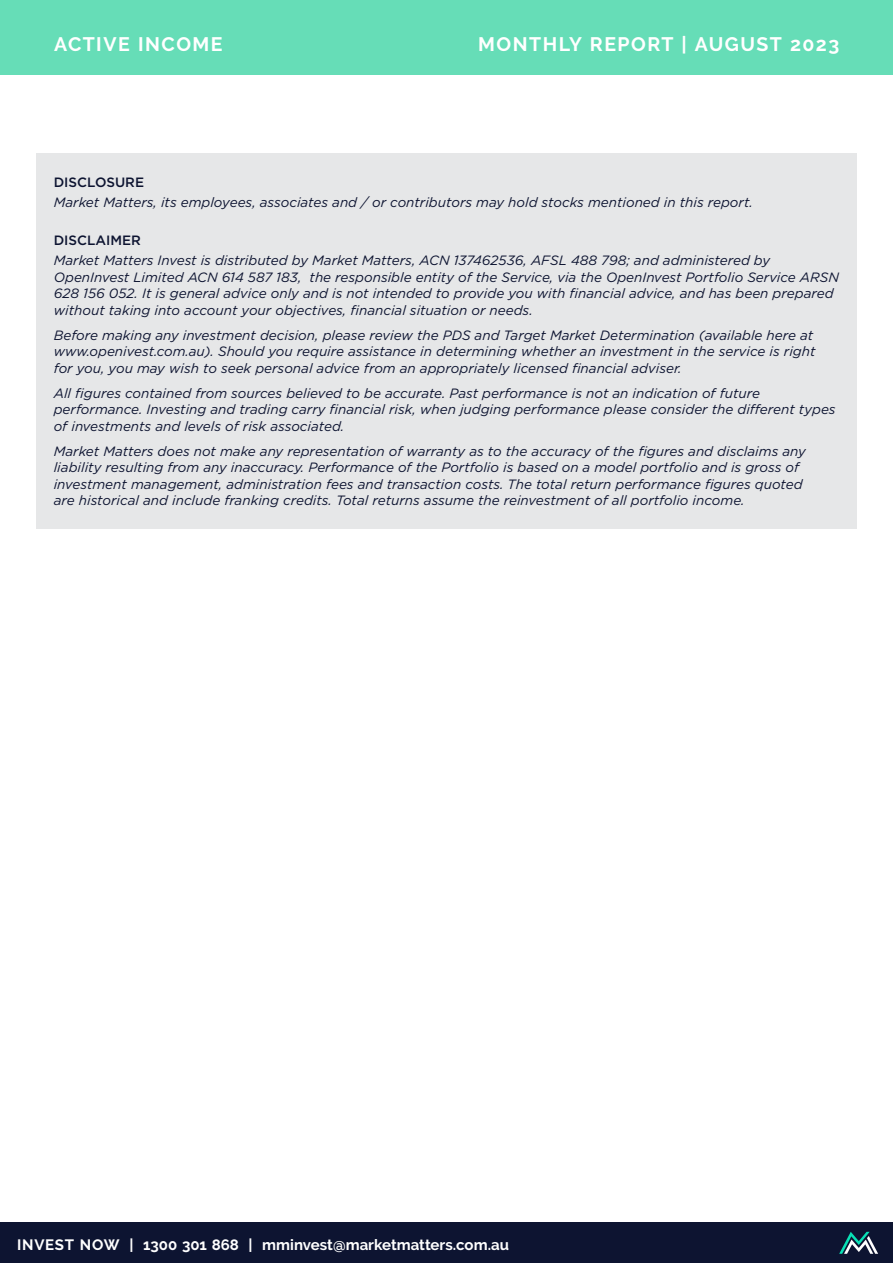
<style>
.page{position:relative;width:893px;height:1263px;background:#fff}
.page>*{position:absolute;margin:0;border:0;box-sizing:border-box;transform-origin:0 0}
.t1{font:700 19.5px "Raleway";letter-spacing:.075em;color:#fff}
.t2{font:700 15px "Raleway";color:#fff}
.t3{font:italic 13.5px/16.5px "Gotham";color:#0d1431}
.t4{font:500 13.5px "Gotham";color:#0d1431}
</style>
<div class="page">
<div style="left:0;top:0;width:893px;height:74px;background:#66ddb7"></div>
<div style="left:0;top:1222px;width:893px;height:41px;background:#0d1431"></div>
<svg style="left:839px;top:1232px;width:39px;height:22px"></svg>
<div style="left:36px;top:153px;width:821px;height:375px;background:#e6e7e8"></div>
<h1 class="t1" style="left:54px;top:33px;width:170px">ACTIVE INCOME</h1>
<h1 class="t1" style="left:478px;top:33px;width:362px">MONTHLY REPORT | AUGUST 2023</h1>
<p class="t4" style="left:54px;top:173px;width:92px">DISCLOSURE</p>
<p class="t3" style="left:54px;top:194px;width:701px">Market Matters, its employees, associates and / or contributors may hold stocks mentioned in this report.</p>
<p class="t4" style="left:54px;top:231px;width:89px">DISCLAIMER</p>
<p class="t3" style="left:54px;top:252px;width:787px">Market Matters Invest is distributed by Market Matters, ACN 137462536, AFSL 488 798; and administered by OpenInvest Limited ACN 614 587 183, the responsible entity of the Service, via the OpenInvest Portfolio Service ARSN 628 156 052. It is general advice only and is not intended to provide you with financial advice, and has been prepared without taking into account your objectives, financial situation or needs.</p>
<p class="t3" style="left:54px;top:327px;width:763px">Before making any investment decision, please review the PDS and Target Market Determination (available here at www.openivest.com.au). Should you require assistance in determining whether an investment in the service is right for you, you may wish to seek personal advice from an appropriately licensed financial adviser.</p>
<p class="t3" style="left:54px;top:385px;width:783px">All figures contained from sources believed to be accurate. Past performance is not an indication of future performance. Investing and trading carry financial risk, when judging performance please consider the different types of investments and levels of risk associated.</p>
<p class="t3" style="left:54px;top:443px;width:754px">Market Matters does not make any representation of warranty as to the accuracy of the figures and disclaims any liability resulting from any inaccuracy. Performance of the Portfolio is based on a model portfolio and is gross of investment management, administration fees and transaction costs. The total return performance figures quoted are historical and include franking credits. Total returns assume the reinvestment of all portfolio income.</p>
<p class="t2" style="left:17px;top:1236px;width:493px">INVEST NOW | 1300 301 868 | mminvest@marketmatters.com.au</p>
</div>
